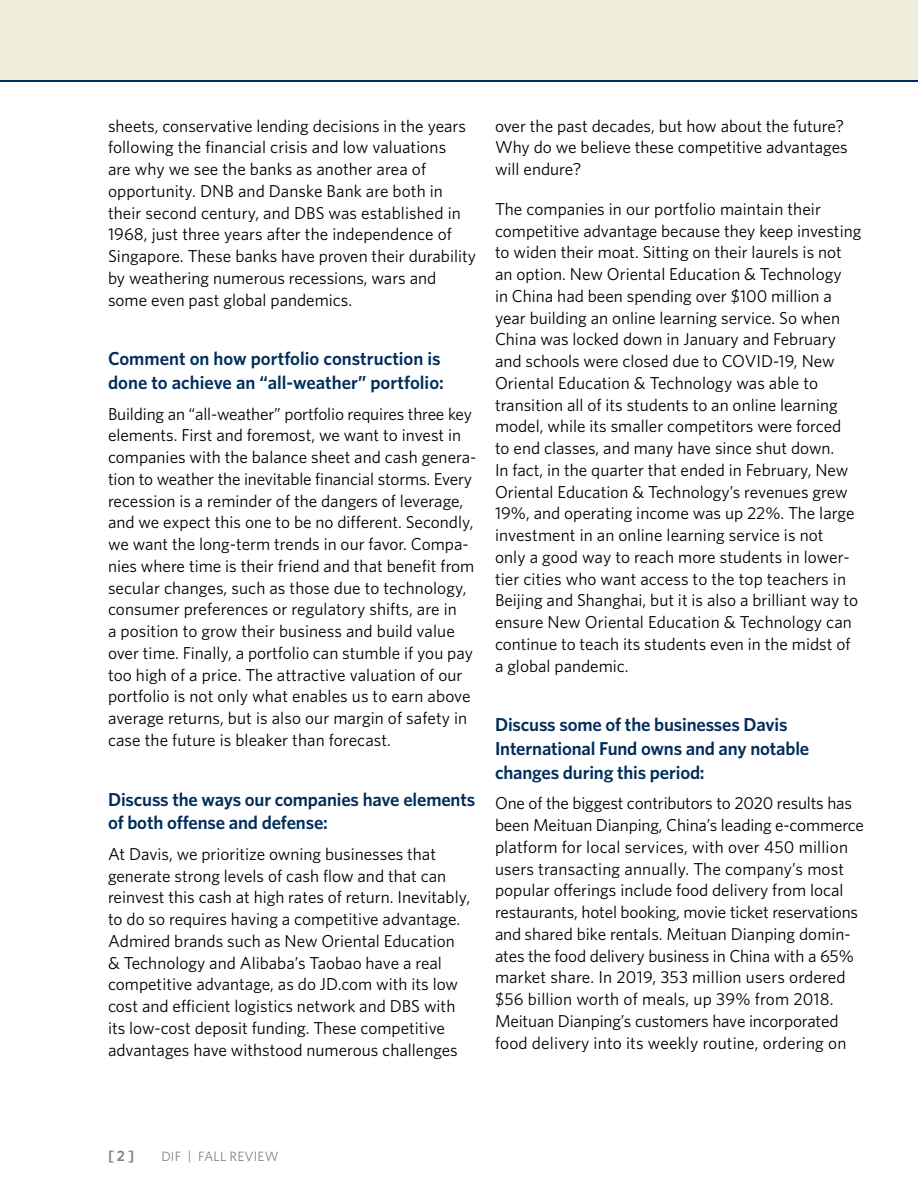
<style>
.page{position:relative;width:918px;height:1188px;background:#fff}
.page>*{position:absolute;margin:0;border:0;box-sizing:border-box;transform-origin:0 0}
.Body{font:600 18.75px/23.7px "Whitney";letter-spacing:-.01em;color:#002d5b}
.Body-2{font:17.25px/21.8px "Whitney";color:#000}
.t1{font:600 15px "Whitney";color:#808285}
.t2{font:13.5px "Whitney";letter-spacing:.01em;color:#808285}
</style>
<div class="page">
<div style="left:0;top:0;width:918px;height:80px;background:#f0eedb"></div>
<hr style="left:0;top:80px;width:918px;height:2px;background:#002d5b">
<p class="Body-2" style="left:108px;top:114px;width:369px">sheets, conservative lending decisions in the years following the financial crisis and low valuations<br>are why we see the banks as another area of opportunity. DNB and Danske Bank are both in their second century, and DBS was established in 1968, just three years after the independence of Singapore. These banks have proven their durability by weathering numerous recessions, wars and some even past global pandemics.</p>
<h2 class="Body" style="left:108px;top:347px;width:337px">Comment on how portfolio construction is done to achieve an “all-weather” portfolio:</h2>
<p class="Body-2" style="left:108px;top:402px;width:368px">Building an “all-weather” portfolio requires three key elements. First and foremost, we want to invest in companies with the balance sheet and cash genera&shy;tion to weather the inevitable financial storms. Every recession is a reminder of the dangers of leverage, and we expect this one to be no different. Secondly, we want the long-term trends in our favor. Compa&shy;nies where time is their friend and that benefit from secular changes, such as those due to technology, consumer preferences or regulatory shifts, are in<br>a position to grow their business and build value over time. Finally, a portfolio can stumble if you pay too high of a price. The attractive valuation of our portfolio is not only what enables us to earn above average returns, but is also our margin of safety in case the future is bleaker than forecast.</p>
<h2 class="Body" style="left:108px;top:787px;width:369px">Discuss the ways our companies have elements of both offense and defense:</h2>
<p class="Body-2" style="left:108px;top:843px;width:364px">At Davis, we prioritize owning businesses that generate strong levels of cash flow and that can reinvest this cash at high rates of return. Inevitably, to do so requires having a competitive advantage.<br>Admired brands such as New Oriental Education &amp; Technology and Alibaba’s Taobao have a real competitive advantage, as do JD.com with its low cost and efficient logistics network and DBS with its low-cost deposit funding. These competitive advantages have withstood numerous challenges</p>
<p class="Body-2" style="left:495px;top:114px;width:354px">over the past decades, but how about the future?<br>Why do we believe these competitive advantages will endure?</p>
<p class="Body-2" style="left:495px;top:198px;width:368px">The companies in our portfolio maintain their competitive advantage because they keep investing to widen their moat. Sitting on their laurels is not an option. New Oriental Education &amp; Technology<br>in China had been spending over $100 million a year building an online learning service. So when China was locked down in January and February and schools were closed due to COVID-19, New Oriental Education &amp; Technology was able to transition all of its students to an online learning model, while its smaller competitors were forced<br>to end classes, and many have since shut down.<br>In fact, in the quarter that ended in February, New Oriental Education &amp; Technology’s revenues grew 19%, and operating income was up 22%. The large investment in an online learning service is not<br>only a good way to reach more students in lower&shy;tier cities who want access to the top teachers in Beijing and Shanghai, but it is also a brilliant way to ensure New Oriental Education &amp; Technology can continue to teach its students even in the midst of a global pandemic.</p>
<p class="Body" style="left:495px;top:713px;width:316px">Discuss some of the businesses Davis<br>International Fund owns and any notable changes during this period:</p>
<p class="Body-2" style="left:495px;top:792px;width:370px">One of the biggest contributors to 2020 results has been Meituan Dianping, China’s leading e-commerce platform for local services, with over 450 million users transacting annually. The company’s most popular offerings include food delivery from local restaurants, hotel booking, movie ticket reservations and shared bike rentals. Meituan Dianping domin&shy;ates the food delivery business in China with a 65% market share. In 2019, 353 million users ordered $56 billion worth of meals, up 39% from 2018.<br>Meituan Dianping’s customers have incorporated food delivery into its weekly routine, ordering on</p>
<p class="t1" style="left:108px;top:1146px;width:28px">[ 2 ]</p>
<p class="t2" style="left:161px;top:1147px;width:119px">DIF | FALL REVIEW</p>
</div>
